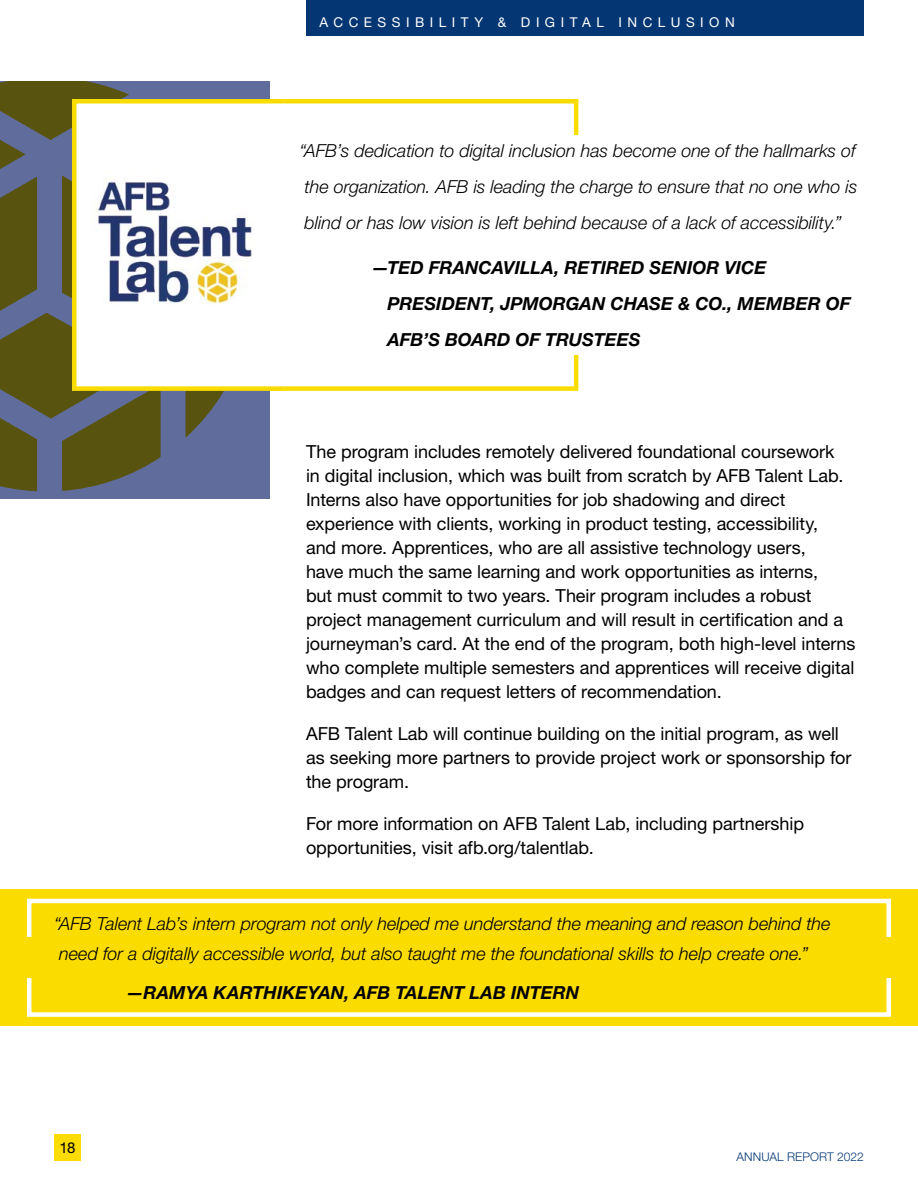
<style>
.page{position:relative;width:918px;height:1188px;background:#fff}
.page>*{position:absolute;margin:0;border:0;box-sizing:border-box;transform-origin:0 0}
.Body_Copy{font:18px/24px "Helvetica Neue LT Std";letter-spacing:-.005em;color:#000}
.Pull-Quote{font:italic 300 18px/36px "Helvetica Neue LT Std";letter-spacing:-.005em;color:#000}
.Pull-Quote-2{font:italic 700 18px/36px "Helvetica Neue LT Std";color:#000}
.t1{font:15px "Helvetica Neue LT Std";color:#000}
.t2{font:13.5px "Helvetica Neue LT Std";letter-spacing:.405em;color:#fff}
.t3{font:300 12px "Helvetica Neue LT Std";letter-spacing:.01em;color:#043673}
</style>
<div class="page">
<div style="left:54px;top:1134px;width:27px;height:27px;background:#fbdc00"></div>
<div style="left:306px;top:0;width:558px;height:36px;background:#043673"></div>
<div style="left:0;top:890px;width:918px;height:136px;background:#fbdc00"></div>
<div style="left:27px;top:899px;width:864px;height:118px;border:4px solid #fff"></div>
<div style="left:14px;top:938px;width:26px;height:40px;background:#fbdc00"></div>
<div style="left:873px;top:938px;width:27px;height:40px;background:#fbdc00"></div>
<svg style="left:0;top:81px;width:270px;height:418px;background:#5c605a"></svg>
<div style="left:268px;top:99px;width:310px;height:292px;border:4px solid #fbdc00"></div>
<div style="left:293px;top:135px;width:580px;height:220px;background:#fff"></div>
<div style="left:72px;top:99px;width:215px;height:292px;background:#fff;border:4px solid #fbdc00"></div>
<img style="left:97px;top:178px;width:155px;height:127px">
<p class="t2" style="left:320px;top:14px;width:417px">ACCESSIBILITY &amp; DIGITAL INCLUSION</p>
<p class="Pull-Quote" style="left:299px;top:132px;width:560px;text-align:justify">“AFB’s dedication to digital inclusion has become one of the hallmarks of the organization. AFB is leading the charge to ensure that no one who is blind or has low vision is left behind because of a lack of accessibility.”</p>
<p class="Pull-Quote-2" style="left:387px;top:249px;width:465px;text-indent:-16px">—TED FRANCAVILLA, RETIRED SENIOR VICE<br>PRESIDENT, JPMORGAN CHASE &amp; CO., MEMBER OF<br>AFB’S BOARD OF TRUSTEES</p>
<p class="Body_Copy" style="left:306px;top:439px;width:551px">The program includes remotely delivered foundational coursework<br>in digital inclusion, which was built from scratch by AFB Talent Lab.<br>Interns also have opportunities for job shadowing and direct experience with clients, working in product testing, accessibility,<br>and more. Apprentices, who are all assistive technology users,<br>have much the same learning and work opportunities as interns,<br>but must commit to two years. Their program includes a robust project management curriculum and will result in certification and a journeyman’s card. At the end of the program, both high-level interns who complete multiple semesters and apprentices will receive digital badges and can request letters of recommendation.</p>
<p class="Body_Copy" style="left:306px;top:721px;width:547px">AFB Talent Lab will continue building on the initial program, as well as seeking more partners to provide project work or sponsorship for the program.</p>
<p class="Body_Copy" style="left:306px;top:811px;width:500px">For more information on AFB Talent Lab, including partnership opportunities, visit afb.org/talentlab.</p>
<p class="Pull-Quote" style="left:54px;top:908px;width:778px;line-height:30px">“AFB Talent Lab’s intern program not only helped me understand the meaning and reason behind the need for a digitally accessible world, but also taught me the foundational skills to help create one.”</p>
<p class="Pull-Quote-2" style="left:126px;top:974px;width:455px">—RAMYA KARTHIKEYAN, AFB TALENT LAB INTERN</p>
<p class="t1" style="left:60px;top:1139px;width:17px">18</p>
<p class="t3" style="left:736px;top:1149px;width:129px">ANNUAL REPORT 2022</p>
</div>
